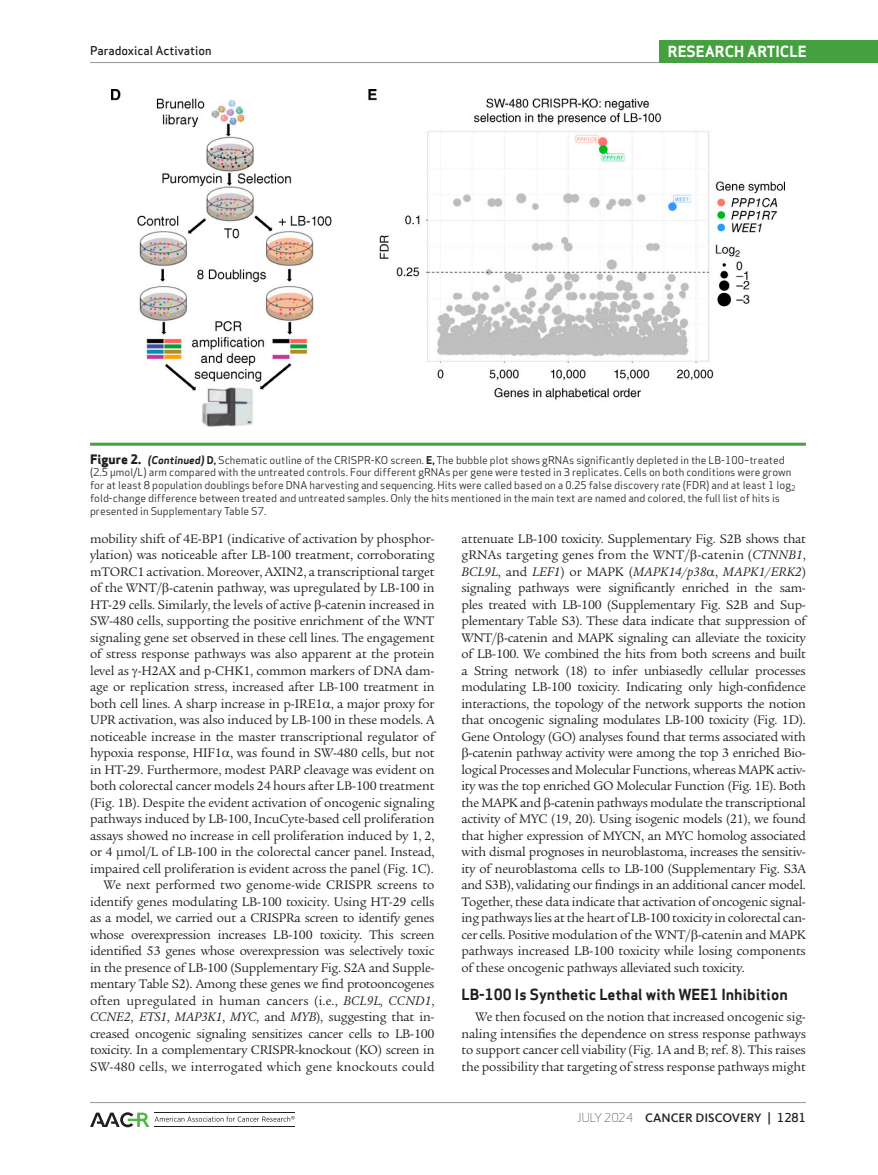
<style>
.page{position:relative;width:878px;height:1175px;background:#fff}
.page>*{position:absolute;margin:0;border:0;box-sizing:border-box;transform-origin:0 0}
.t1{font:700 15px "Apex Sans";color:#231f20}
.t2{font:700 15px "Apex Sans";color:#fff}
.t3{font:13.5px/16.5px "Legacy Serif Std";letter-spacing:-.02em;color:#231f20;text-align:right}
.t4{font:13.5px "Legacy Serif Std";letter-spacing:.01em;color:#231f20}
.t5{font:italic 13.5px "Legacy Serif Std";color:#231f20}
.t6{font:500 12.75px "Kievit OT";color:#231f20}
.t7{font:500 12px "Apex Sans";color:#231f20}
.t8{font:10.5px/12.8px "Apex Sans";color:#231f20}
.s1{font-weight:800;font-size:12.75px}
.s2{font-weight:700;font-style:italic}
.s3{font-weight:700}
.s4{font-style:italic}
.s5{font-style:normal}
.s6{font-family:"Apex Sans";font-weight:300;font-size:12px}
.s7{font-family:"Apex Sans";font-size:12px}
</style>
<div class="page">
<hr style="left:90px;top:62px;width:657px;height:1px;background:#949698">
<div style="left:658px;top:40px;width:220px;height:23px;background:#45a13f"></div>
<hr style="left:90px;top:1102px;width:716px;height:1px;background:#949698">
<svg style="left:90px;top:1112px;width:204px;height:15px"></svg>
<img style="left:112px;top:89px;width:672px;height:337px">
<svg style="left:90px;top:442px;width:716px;height:4px;background:#73b86e"></svg>
<p class="t7" style="left:90px;top:40px;width:123px">Paradoxical Activation</p>
<p class="t2" style="left:668px;top:42px;width:140px">RESEARCH ARTICLE</p>
<p class="t8" style="left:90px;top:452px;width:706px"><span class="s1">Figure 2.</span> <span class="s2">(Continued)</span> <span class="s3">D,</span> Schematic outline of the CRISPR-KO screen. <span class="s3">E,</span> The bubble plot shows gRNAs significantly depleted in the LB-100–treated (2.5 μmol/L) arm compared with the untreated controls. Four different gRNAs per gene were tested in 3 replicates. Cells on both conditions were grown for at least 8 population doublings before DNA harvesting and sequencing. Hits were called based on a 0.25 false discovery rate (FDR) and at least 1 log<sub>2 </sub>fold-change difference between treated and untreated samples. Only the hits mentioned in the main text are named and colored, the full list of hits is presented in Supplementary Table S7.</p>
<p class="t3" style="left:90px;top:530px;width:346px">mobility shift of 4E-BP1 (indicative of activation by phosphor&shy;ylation) was noticeable after LB-100 treatment, corroborating mTORC1 activation. Moreover, AXIN2, a transcriptional target of the WNT/ -catenin pathway, was upregulated by LB-100 in HT-29 cells. Similarly, the levels of active -catenin increased in SW-480 cells, supporting the positive enrichment of the WNT signaling gene set observed in these cell lines. The engagement of stress response pathways was also apparent at the protein level as -H2AX and p-CHK1, common markers of DNA dam&shy;age or replication stress, increased after LB-100 treatment in both cell lines. A sharp increase in p-IRE1 , a major proxy for UPR activation, was also induced by LB-100 in these models. A noticeable increase in the master transcriptional regulator of hypoxia response, HIF1 , was found in SW-480 cells, but not in HT-29. Furthermore, modest PARP cleavage was evident on both colorectal cancer models 24 hours after LB-100 treatment (Fig. 1B). Despite the evident activation of oncogenic signaling pathways induced by LB-100, IncuCyte-based cell proliferation assays showed no increase in cell proliferation induced by 1, 2, or 4 μmol/L of LB-100 in the colorectal cancer panel. Instead, impaired cell proliferation is evident across the panel (Fig. 1C).<br>We next performed two genome-wide CRISPR screens to identify genes modulating LB-100 toxicity. Using HT-29 cells as a model, we carried out a CRISPRa screen to identify genes whose overexpression increases LB-100 toxicity. This screen identified 53 genes whose overexpression was selectively toxic in the presence of LB-100 (Supplementary Fig. S2A and Supple&shy;mentary Table S2). Among these genes we find protooncogenes often upregulated in human cancers (i.e., <span class="s4">BCL9L, CCND1</span>, <span class="s4">CCNE2</span>, <span class="s4">ETS1</span>, <span class="s4">MAP3K1</span>, <span class="s4">MYC</span>, and <span class="s4">MYB</span>), suggesting that in&shy;creased oncogenic signaling sensitizes cancer cells to LB-100 toxicity. In a complementary CRISPR-knockout (KO) screen in SW-480 cells, we interrogated which gene knockouts could</p>
<p class="t3" style="left:461px;top:530px;width:346px">attenuate LB-100 toxicity. Supplementary Fig. S2B shows that</p>
<p class="t4" style="left:461px;top:547px;width:346px">gRNAs targeting genes from the WNT/ -catenin (<span class="s4">CTNNB1</span>,</p>
<p class="t5" style="left:461px;top:563px;width:346px">BCL9L<span class="s5">, and</span> LEF1<span class="s5">) or MAPK (</span>MAPK14/p38 <span class="s5">,</span> MAPK1/ERK2<span class="s5">)</span></p>
<p class="t3" style="left:461px;top:579px;width:346px">signaling pathways were significantly enriched in the sam-</p>
<p class="t3" style="left:461px;top:596px;width:346px">ples treated with LB-100 (Supplementary Fig. S2B and Sup-</p>
<p class="t3" style="left:461px;top:612px;width:346px">plementary Table S3). These data indicate that suppression of</p>
<p class="t3" style="left:461px;top:629px;width:346px">WNT/ -catenin and MAPK signaling can alleviate the toxicity</p>
<p class="t3" style="left:461px;top:645px;width:346px">of LB-100. We combined the hits from both screens and built</p>
<p class="t3" style="left:461px;top:662px;width:346px">a String network (18) to infer unbiasedly cellular processes</p>
<p class="t3" style="left:461px;top:678px;width:346px">modulating LB-100 toxicity. Indicating only high-confidence</p>
<p class="t3" style="left:461px;top:695px;width:346px">interactions, the topology of the network supports the notion</p>
<p class="t3" style="left:461px;top:711px;width:346px">that oncogenic signaling modulates LB-100 toxicity (Fig. 1D).</p>
<p class="t3" style="left:461px;top:728px;width:346px">Gene Ontology (GO) analyses found that terms associated with</p>
<p class="t3" style="left:468px;top:744px;width:339px">-catenin pathway activity were among the top 3 enriched Bio-</p>
<p class="t3" style="left:461px;top:761px;width:346px">logical Processes and Molecular Functions, whereas MAPK activ-</p>
<p class="t3" style="left:461px;top:777px;width:346px">ity was the top enriched GO Molecular Function (Fig. 1E). Both</p>
<p class="t3" style="left:461px;top:794px;width:346px">the MAPK and -catenin pathways modulate the transcriptional</p>
<p class="t3" style="left:461px;top:810px;width:346px">activity of MYC (19, 20). Using isogenic models (21), we found</p>
<p class="t3" style="left:461px;top:827px;width:346px">that higher expression of MYCN, an MYC homolog associated</p>
<p class="t3" style="left:461px;top:843px;width:346px">with dismal prognoses in neuroblastoma, increases the sensitiv-</p>
<p class="t3" style="left:461px;top:860px;width:346px">ity of neuroblastoma cells to LB-100 (Supplementary Fig. S3A</p>
<p class="t3" style="left:461px;top:876px;width:346px">and S3B), validating our findings in an additional cancer model.</p>
<p class="t3" style="left:461px;top:893px;width:346px">Together, these data indicate that activation of oncogenic signal-</p>
<p class="t3" style="left:461px;top:909px;width:346px">ing pathways lies at the heart of LB-100 toxicity in colorectal can-</p>
<p class="t3" style="left:461px;top:926px;width:346px">cer cells. Positive modulation of the WNT/ -catenin and MAPK</p>
<p class="t3" style="left:461px;top:942px;width:346px">pathways increased LB-100 toxicity while losing components</p>
<p class="t3" style="left:461px;top:959px;width:285px">of these oncogenic pathways alleviated such toxicity.</p>
<p class="t1" style="left:461px;top:985px;width:328px">LB-100 I s Synthetic Lethal with WEE 1 I nhibition</p>
<p class="t3" style="left:461px;top:1009px;width:346px;text-align:justify;text-indent:14px">We then focused on the notion that increased oncogenic sig&shy;naling intensifies the dependence on stress response pathways to support cancer cell viability (Fig. 1A and B; ref. 8). This raises the possibility that targeting of stress response pathways might</p>
<p class="t6" style="left:577px;top:1109px;width:230px"><span class="s6">JULY 2024</span> CANCER DISCOVERY <span class="s7">| 1281</span></p>
</div>
